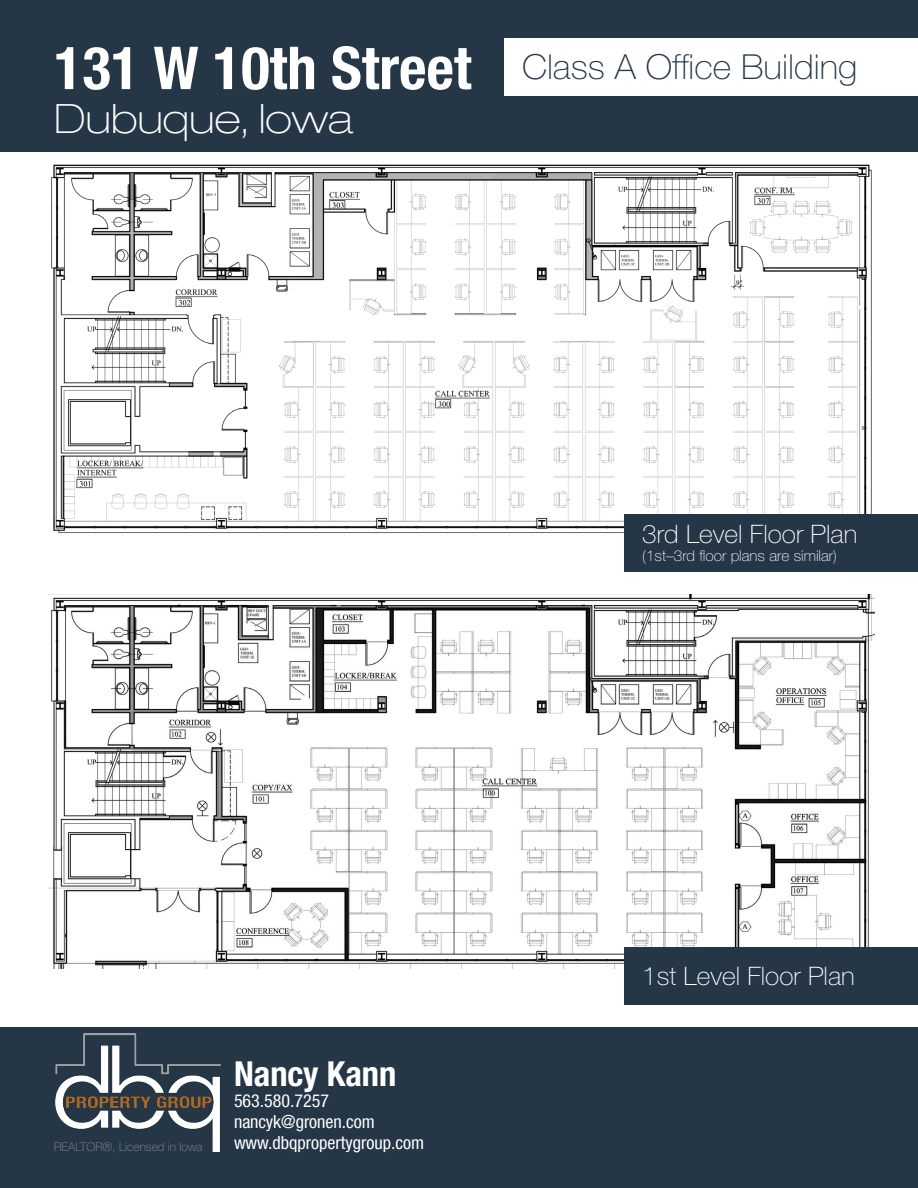
<style>
.page{position:relative;width:918px;height:1188px;background:#fff}
.page>*{position:absolute;margin:0;border:0;box-sizing:border-box;transform-origin:0 0}
.t1{font:700 condensed 59.25px "Helvetica Neue LT Pro";color:#fff}
.t2{font:100 expanded 40.5px "Helvetica Neue LT Pro";color:#fff}
.t3{font:100 34.5px "Helvetica Neue LT Pro";color:#253646}
.t4{font:700 condensed 34.5px "Helvetica Neue LT Pro";color:#fff}
.t5{font:100 25.5px "Helvetica Neue LT Pro";color:#fff}
.t6{font:condensed 18px "Helvetica Neue LT Com";color:#fff}
.t7{font:100 15px "Helvetica Neue LT Pro";color:#fff}
.t8{font:100 12px "Helvetica Neue LT Pro";color:#8c8c8c}
</style>
<div class="page">
<div style="left:0;top:0;width:918px;height:152px;background:#253646"></div>
<div style="left:0;top:1028px;width:918px;height:160px;background:#253646"></div>
<img style="left:55px;top:1033px;width:166px;height:118px">
<div style="left:504px;top:38px;width:414px;height:57px;background:#fff"></div>
<img style="left:51px;top:164px;width:821px;height:369px">
<div style="left:624px;top:514px;width:294px;height:58px;background:#253646"></div>
<img style="left:48px;top:594px;width:826px;height:374px">
<div style="left:624px;top:947px;width:294px;height:58px;background:#253646"></div>
<p class="t1" style="left:54px;top:32px;width:419px">131 W 10th Street</p>
<p class="t2" style="left:54px;top:94px;width:300px">Dubuque, Iowa</p>
<p class="t3" style="left:522px;top:47px;width:337px">Class A Office Building</p>
<p class="t5" style="left:642px;top:520px;width:217px">3rd Level Floor Plan</p>
<p class="t7" style="left:642px;top:547px;width:196px">(1st–3rd floor plans are similar)</p>
<p class="t8" style="left:54px;top:1140px;width:150px">REALTOR®, Licensed in Iowa</p>
<p class="t4" style="left:234px;top:1053px;width:164px">Nancy Kann</p>
<p class="t6" style="left:234px;top:1090px;width:97px">563.580.7257</p>
<p class="t6" style="left:234px;top:1111px;width:142px">nancyk@gronen.com</p>
<p class="t6" style="left:234px;top:1132px;width:192px">www.dbqpropertygroup.com</p>
<p class="t5" style="left:642px;top:961px;width:214px">1st Level Floor Plan</p>
</div>
